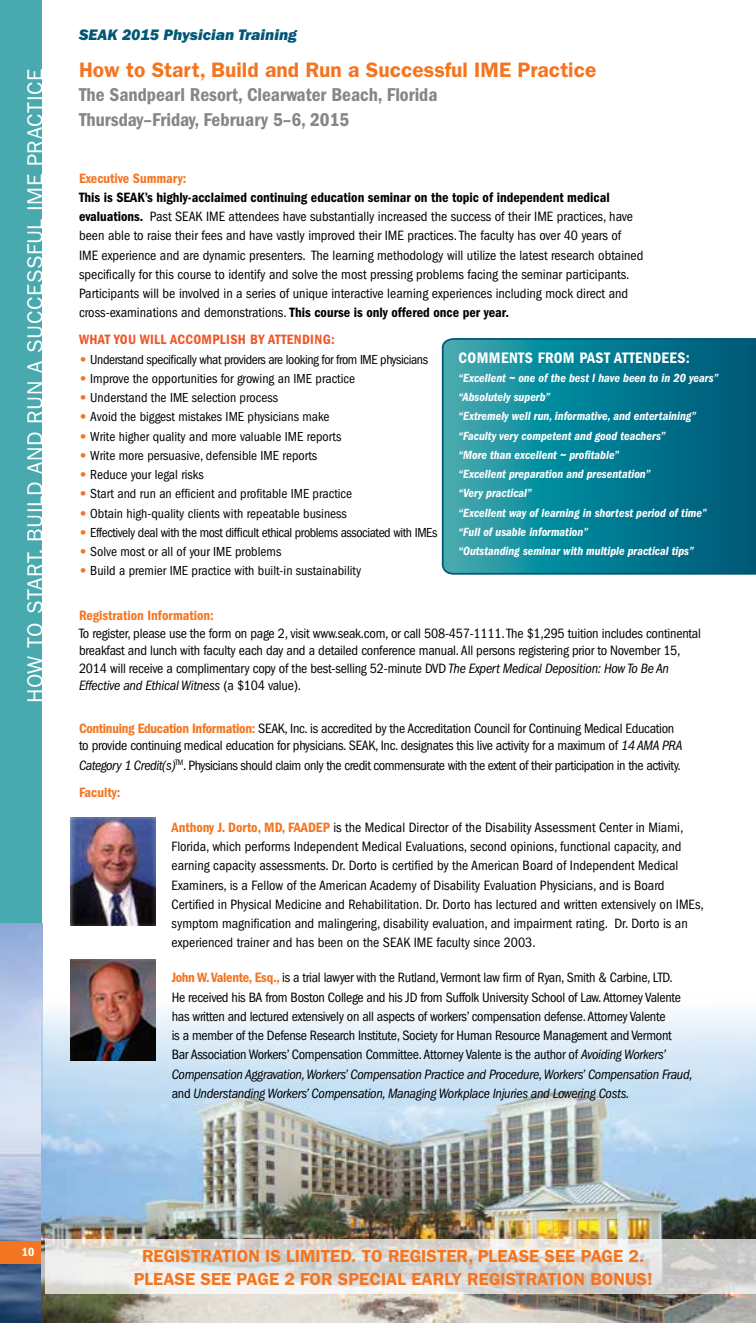
<style>
.page{position:relative;width:756px;height:1323px;background:#fff}
.page>*{position:absolute;margin:0;border:0;box-sizing:border-box;transform-origin:0 0}
.t1{font:21.88px "Franklin Gothic";letter-spacing:.025em;color:#fff}
.t2{font:600 21px "Franklin Gothic";color:#f47521}
.t3{font:600 condensed 19.25px/24.5px "Franklin Gothic";color:#848688}
.t4{font:600 17.5px "Franklin Gothic";color:#f47521}
.t5{font:600 condensed 15.75px "Franklin Gothic";letter-spacing:.025em;color:#fff}
.t6{font:italic 800 15.75px "Franklin Gothic";color:#005776}
.t7{font:condensed 14px/19.2px "Franklin Gothic";color:#000}
.t8{font:condensed 14px/19.2px "Franklin Gothic";letter-spacing:-.02em;color:#000}
.t9{font:condensed 14px/27.1px "Franklin Gothic";letter-spacing:-.03em;color:#000}
.t10{font:600 condensed 14px "Franklin Gothic";color:#f47521}
.t11{font:600 condensed 14px "Franklin Gothic";letter-spacing:.025em;color:#f15629}
.t12{font:condensed 13.65px "Franklin Gothic";color:#000}
.t13{font:condensed 13.65px "Franklin Gothic";letter-spacing:-.03em;color:#000}
.t14{font:italic 600 condensed 12.25px/19.2px "Franklin Gothic";color:#fff}
.t15{font:600 condensed 12.25px "Franklin Gothic";color:#fff}
.s1{font-weight:600}
.s2{font-weight:800;font-stretch:normal;color:#f47521}
.s3{font-style:italic}
.s4{font-weight:600;color:#f47521}
</style>
<div class="page">
<hr style="left:755px;top:0;width:1px;height:1323px;background:#eaf2f2">
<div style="left:0;top:0;width:42px;height:1323px;background:#48aaaf"></div>
<img style="left:0;top:923px;width:42px;height:400px">
<div style="left:0;top:1241px;width:42px;height:23px;background:#f47521"></div>
<img style="left:42px;top:993px;width:714px;height:330px">
<svg style="left:441px;top:337px;width:315px;height:239px;background:#158397"></svg>
<img style="left:70px;top:960px;width:86px;height:101px">
<img style="left:70px;top:817px;width:86px;height:108px">
<svg style="left:45px;top:1240px;width:711px;height:54px"></svg>
<h1 class="t1" style="left:22px;top:703px;width:636px;rotate:-90deg">HOW TO START, BUILD AND RUN A SUCCESSFUL IME PRACTICE</h1>
<p class="t6" style="left:79px;top:25px;width:220px">SEAK 2015 Physician Training</p>
<h2 class="t2" style="left:79px;top:57px;width:519px">HOW TO START, BUILD AND RUN A SUCCESSFUL IME PRACTICE</h2>
<h3 class="t3" style="left:79px;top:83px;width:360px">The Sandpearl Resort, Clearwater Beach, Florida<br>Thursday–Friday, February 5–6, 2015</h3>
<p class="t10" style="left:79px;top:170px;width:109px">Executive Summary:</p>
<p class="t7" style="left:79px;top:188px;width:566px"><span class="s1">This is SEAK’s highly-acclaimed continuing education seminar on the topic of independent medical evaluations.</span> Past SEAK IME attendees have substantially increased the success of their IME practices, have been able to raise their fees and have vastly improved their IME practices. The faculty has over 40 years of IME experience and are dynamic presenters. The learning methodology will utilize the latest research obtained specifically for this course to identify and solve the most pressing problems facing the seminar participants.<br>Participants will be involved in a series of unique interactive learning experiences including mock direct and cross-examinations and demonstrations. <span class="s1">This course is only offered once per year.</span></p>
<p class="t11" style="left:79px;top:332px;width:257px">WHAT YOU WILL ACCOMPLISH BY ATTENDING:</p>
<p class="t13" style="left:79px;top:351px;width:351px"><span class="s2">•</span> Understand specifically what providers are looking for from IME physicians</p>
<p class="t12" style="left:79px;top:371px;width:278px"><span class="s2">•</span> Improve the opportunities for growing an IME practice</p>
<p class="t12" style="left:79px;top:390px;width:200px"><span class="s2">•</span> Understand the IME selection process</p>
<p class="t12" style="left:79px;top:409px;width:252px"><span class="s2">•</span> Avoid the biggest mistakes IME physicians make</p>
<p class="t12" style="left:79px;top:428px;width:264px"><span class="s2">•</span> Write higher quality and more valuable IME reports</p>
<p class="t12" style="left:79px;top:448px;width:240px"><span class="s2">•</span> Write more persuasive, defensible IME reports</p>
<p class="t12" style="left:79px;top:467px;width:126px"><span class="s2">•</span> Reduce your legal risks</p>
<p class="t12" style="left:79px;top:486px;width:275px"><span class="s2">•</span> Start and run an efficient and profitable IME practice</p>
<p class="t12" style="left:79px;top:505px;width:269px"><span class="s2">•</span> Obtain high-quality clients with repeatable business</p>
<p class="t13" style="left:79px;top:525px;width:360px"><span class="s2">•</span> Effectively deal with the most difficult ethical problems associated with IMEs</p>
<p class="t12" style="left:79px;top:544px;width:204px"><span class="s2">•</span> Solve most or all of your IME problems</p>
<p class="t12" style="left:79px;top:563px;width:284px"><span class="s2">•</span> Build a premier IME practice with built-in sustainability</p>
<p class="t10" style="left:79px;top:607px;width:136px">Registration Information:</p>
<p class="t7" style="left:79px;top:624px;width:623px;line-height:17.5px">To register, please use the form on page 2, visit www.seak.com, or call 508-457-1111. The $1,295 tuition includes continental breakfast and lunch with faculty each day and a detailed conference manual. All persons registering prior to November 15, 2014 will receive a complimentary copy of the best-selling 52-minute DVD <span class="s3">The Expert Medical Deposition: How To Be An Effective and Ethical Witness</span> (a $104 value).</p>
<p class="t8" style="left:79px;top:720px;width:605px;line-height:17.5px"><span class="s4">Continuing Education Information:</span> SEAK, Inc. is accredited by the Accreditation Council for Continuing Medical Education to provide continuing medical education for physicians. SEAK, Inc. designates this live activity for a maximum of <span class="s3">14 AMA PRA</span></p>
<p class="t9" style="left:79px;top:752px;width:603px"><span class="s3">Category 1 Credit(s)</span><sup>TM</sup>. Physicians should claim only the credit commensurate with the extent of their participation in the activity.<br><span class="s4">Faculty:</span></p>
<p class="t7" style="left:172px;top:818px;width:534px"><span class="s4">Anthony J. Dorto, MD, FAADEP</span> is the Medical Director of the Disability Assessment Center in Miami, Florida, which performs Independent Medical Evaluations, second opinions, functional capacity, and earning capacity assessments. Dr. Dorto is certified by the American Board of Independent Medical Examiners, is a Fellow of the American Academy of Disability Evaluation Physicians, and is Board Certified in Physical Medicine and Rehabilitation. Dr. Dorto has lectured and written extensively on IMEs, symptom magnification and malingering, disability evaluation, and impairment rating. Dr. Dorto is an experienced trainer and has been on the SEAK IME faculty since 2003.</p>
<p class="t8" style="left:172px;top:968px;width:523px"><span class="s4">John W. Valente, Esq.,</span> is a trial lawyer with the Rutland, Vermont law firm of Ryan, Smith &amp; Carbine, LTD.<br>He received his BA from Boston College and his JD from Suffolk University School of Law. Attorney Valente has written and lectured extensively on all aspects of workers’ compensation defense. Attorney Valente<br>is a member of the Defense Research Institute, Society for Human Resource Management and Vermont<br>Bar Association Workers’ Compensation Committee. Attorney Valente is the author of <span class="s3">Avoiding Workers’ Compensation Aggravation, Workers’ Compensation Practice and Procedure, Workers’ Compensation Fraud, </span>and <span class="s3">Understanding Workers’ Compensation, Managing Workplace Injuries and Lowering Costs.</span></p>
<p class="t5" style="left:459px;top:348px;width:233px">COMMENTS FROM PAST ATTENDEES:</p>
<p class="t14" style="left:459px;top:368px;width:261px">“Excellent ~ one of the best I have been to in 20 years” “Absolutely superb”<br>“Extremely well run, informative, and entertaining” “Faculty very competent and good teachers”<br>“More than excellent ~ profitable”<br>“Excellent preparation and presentation”<br>“Very practical”<br>“Excellent way of learning in shortest period of time” “Full of usable information”<br>“Outstanding seminar with multiple practical tips”</p>
<p class="t15" style="left:22px;top:1245px;width:14px">10</p>
<p class="t4" style="left:142px;top:1246px;width:43px">REGISTR</p>
<p class="t4" style="left:212px;top:1246px;width:94px">ATION IS LIMITED</p>
<p class="t4" style="left:351px;top:1246px;width:81px">. TO REGISTER</p>
<p class="t4" style="left:468px;top:1246px;width:88px">, PLEASE SEE</p>
<p class="t4" style="left:581px;top:1246px;width:65px">PAGE 2.</p>
<p class="t4" style="left:134px;top:1269px;width:78px">PLEASE SEE</p>
<p class="t4" style="left:237px;top:1269px;width:122px">PAGE 2 FOR SPECI</p>
<p class="t4" style="left:386px;top:1269px;width:125px">AL EARLY REGISTR</p>
<p class="t4" style="left:537px;top:1269px;width:117px">ATION BONUS!</p>
</div>
